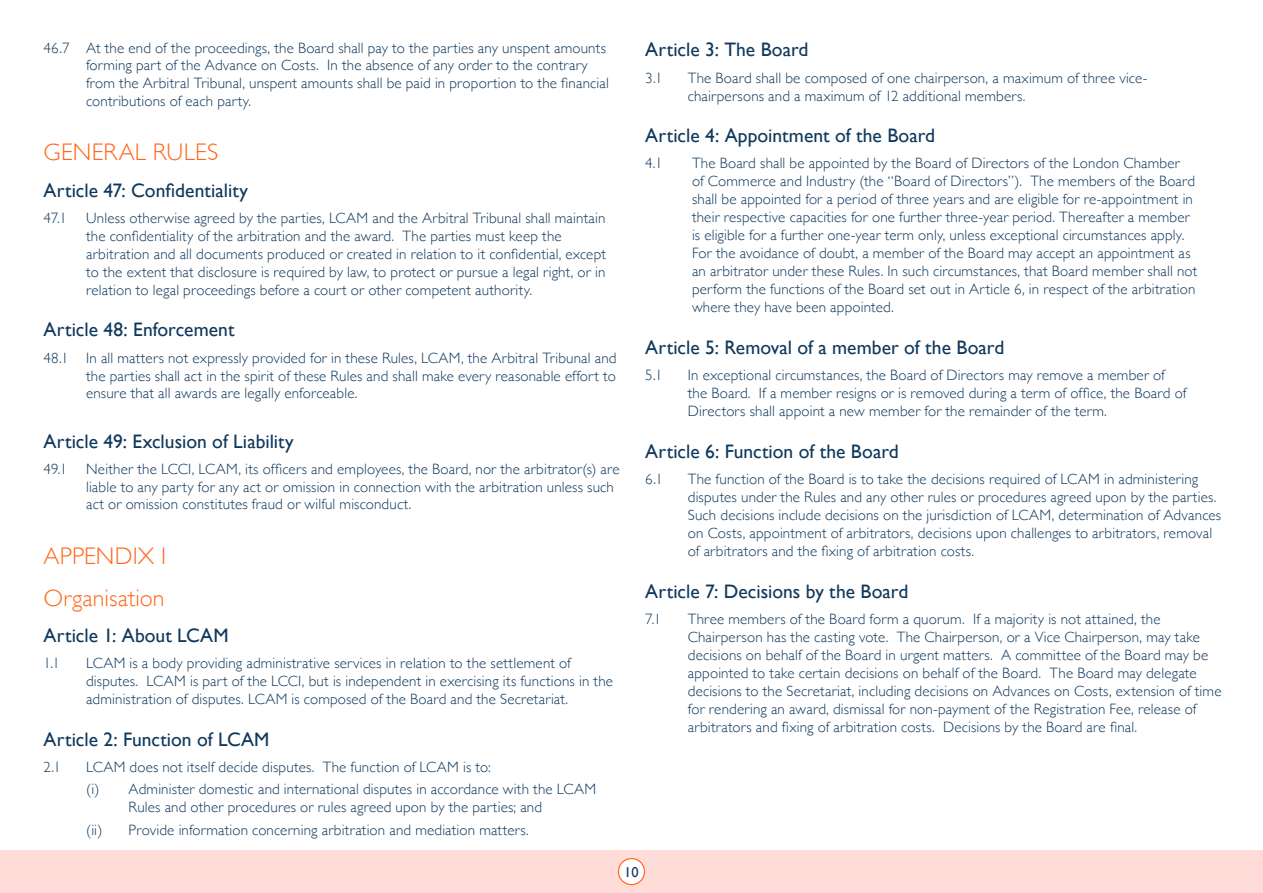
<style>
.page{position:relative;width:1263px;height:893px;background:#fff}
.page>*{position:absolute;margin:0;border:0;box-sizing:border-box;transform-origin:0 0}
.t1{font:300 24px/41.5px "Gill Sans";letter-spacing:.005em;color:#ff681e}
.t2{font:19.5px "Gill Sans";color:#0f385c}
.t3{font:300 15px/18px "Gill Sans";letter-spacing:.01em;color:#0f385c}
.t4{font:14.4px "Gill Sans";color:#0f385c}
</style>
<div class="page">
<div style="left:0;top:850px;width:1263px;height:43px;background:#ffdcd7"></div>
<div style="left:618px;top:858px;width:26px;height:27px;background:#fff;border-radius:50%"></div>
<div style="left:618px;top:858px;width:27px;height:27px;border:1px solid #ff681e;border-radius:50%"></div>
<p class="t3" style="left:86px;top:38px;width:524px;line-height:17.5px;text-indent:-43px">46.7 At the end of the proceedings, the Board shall pay to the parties any unspent amounts forming part of the Advance on Costs. In the absence of any order to the contrary from the Arbitral Tribunal, unspent amounts shall be paid in proportion to the financial contributions of each party.</p>
<h1 class="t1" style="left:44px;top:131px;width:176px">GENERAL RULES</h1>
<h2 class="t2" style="left:44px;top:178px;width:206px">Article 47: Confidentiality</h2>
<p class="t3" style="left:44px;top:208px;width:25px">47.1</p>
<p class="t3" style="left:86px;top:208px;width:521px">Unless otherwise agreed by the parties, LCAM and the Arbitral Tribunal shall maintain the confidentiality of the arbitration and the award. The parties must keep the arbitration and all documents produced or created in relation to it confidential, except to the extent that disclosure is required by law, to protect or pursue a legal right, or in relation to legal proceedings before a court or other competent authority.</p>
<h2 class="t2" style="left:44px;top:318px;width:192px">Article 48: Enforcement</h2>
<p class="t3" style="left:86px;top:349px;width:532px;line-height:17.5px;text-align:justify;text-indent:-43px">48.1 In all matters not expressly provided for in these Rules, LCAM, the Arbitral Tribunal and the parties shall act in the spirit of these Rules and shall make every reasonable effort to ensure that all awards are legally enforceable.</p>
<h2 class="t2" style="left:44px;top:430px;width:252px">Article 49: Exclusion of Liability</h2>
<p class="t3" style="left:86px;top:460px;width:535px;line-height:17.5px;text-indent:-43px">49.1 Neither the LCCI, LCAM, its officers and employees, the Board, nor the arbitrator(s) are liable to any party for any act or omission in connection with the arbitration unless such act or omission constitutes fraud or wilful misconduct.</p>
<h1 class="t1" style="left:44px;top:534px;width:124px">APPENDIX I<br>Organisation</h1>
<h2 class="t2" style="left:44px;top:624px;width:187px">Article 1: About LCAM</h2>
<p class="t3" style="left:44px;top:654px;width:18px">1.1</p>
<p class="t3" style="left:86px;top:654px;width:528px">LCAM is a body providing administrative services in relation to the settlement of disputes. LCAM is part of the LCCI, but is independent in exercising its functions in the administration of disputes. LCAM is composed of the Board and the Secretariat.</p>
<h2 class="t2" style="left:44px;top:728px;width:227px">Article 2: Function of LCAM</h2>
<p class="t3" style="left:44px;top:757px;width:19px">2.1</p>
<p class="t3" style="left:86px;top:755px;width:512px;line-height:22.2px">LCAM does not itself decide disputes. The function of LCAM is to:<br>(i) Administer domestic and international disputes in accordance with the LCAM</p>
<p class="t3" style="left:86px;top:796px;width:457px;line-height:22.2px;text-indent:43px">Rules and other procedures or rules agreed upon by the parties; and (ii) Provide information concerning arbitration and mediation matters.</p>
<h2 class="t2" style="left:645px;top:38px;width:165px">Article 3: The Board</h2>
<p class="t3" style="left:645px;top:68px;width:19px">3.1</p>
<p class="t3" style="left:688px;top:68px;width:461px">The Board shall be composed of one chairperson, a maximum of three vice&shy;chairpersons and a maximum of 12 additional members.</p>
<h2 class="t2" style="left:645px;top:124px;width:291px">Article 4: Appointment of the Board</h2>
<p class="t3" style="left:645px;top:154px;width:19px">4.1</p>
<p class="t3" style="left:692px;top:154px;width:507px">The Board shall be appointed by the Board of Directors of the London Chamber<br>of Commerce and Industry (the “Board of Directors”). The members of the Board shall be appointed for a period of three years and are eligible for re-appointment in their respective capacities for one further three-year period. Thereafter a member is eligible for a further one-year term only, unless exceptional circumstances apply.<br>For the avoidance of doubt, a member of the Board may accept an appointment as an arbitrator under these Rules. In such circumstances, that Board member shall not perform the functions of the Board set out in Article 6, in respect of the arbitration where they have been appointed.</p>
<h2 class="t2" style="left:645px;top:336px;width:360px">Article 5: Removal of a member of the Board</h2>
<p class="t3" style="left:645px;top:366px;width:19px">5.1</p>
<p class="t3" style="left:688px;top:366px;width:500px">In exceptional circumstances, the Board of Directors may remove a member of the Board. If a member resigns or is removed during a term of office, the Board of<br>Directors shall appoint a new member for the remainder of the term.</p>
<h2 class="t2" style="left:645px;top:440px;width:255px">Article 6: Function of the Board</h2>
<p class="t3" style="left:645px;top:470px;width:19px">6.1</p>
<p class="t3" style="left:688px;top:470px;width:535px">The function of the Board is to take the decisions required of LCAM in administering disputes under the Rules and any other rules or procedures agreed upon by the parties.<br>Such decisions include decisions on the jurisdiction of LCAM, determination of Advances on Costs, appointment of arbitrators, decisions upon challenges to arbitrators, removal of arbitrators and the fixing of arbitration costs.</p>
<h2 class="t2" style="left:645px;top:580px;width:264px">Article 7: Decisions by the Board</h2>
<p class="t3" style="left:645px;top:610px;width:18px">7.1</p>
<p class="t3" style="left:688px;top:610px;width:535px">Three members of the Board form a quorum. If a majority is not attained, the Chairperson has the casting vote. The Chairperson, or a Vice Chairperson, may take decisions on behalf of the Board in urgent matters. A committee of the Board may be appointed to take certain decisions on behalf of the Board. The Board may delegate decisions to the Secretariat, including decisions on Advances on Costs, extension of time for rendering an award, dismissal for non-payment of the Registration Fee, release of arbitrators and fixing of arbitration costs. Decisions by the Board are final.</p>
<p class="t4" style="left:624px;top:863px;width:16px">10</p>
</div>
